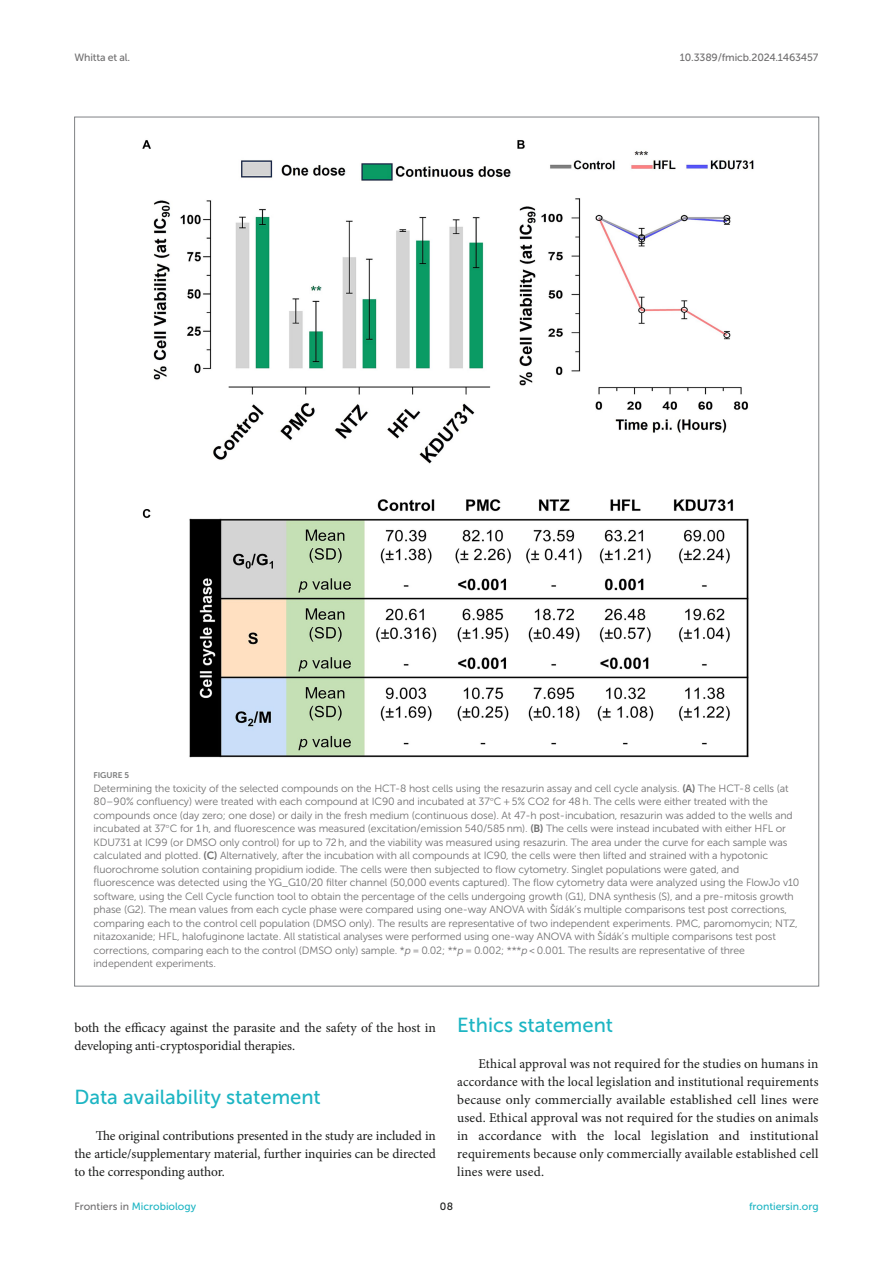
<style>
.page{position:relative;width:893px;height:1263px;background:#fff}
.page>*{position:absolute;margin:0;border:0;box-sizing:border-box;transform-origin:0 0}
.HEAD_1{font:20.25px "Museo Sans 500";color:#1db5c3}
.TEXT_FLUSH{font:13.5px/18px "Minion Pro";color:#1b1c1b;text-align:justify}
.TEXT{font:13.5px/18px "Minion Pro";letter-spacing:-.005em;color:#1b1c1b}
.FIG_LEG{font:10.5px/13.5px "Museo Sans 300";letter-spacing:-.01em;color:#706f70}
.t1{font:10.5px "Museo Sans 500";color:#1db5c3}
.t2{font:10.5px "Museo Sans 500";letter-spacing:-.015em;color:#706f70}
.t3{font:10.5px "Museo Sans 500";color:#1b1c1b}
.FIG_HD{font:8.25px "Museo Sans 700";letter-spacing:-.01em;color:#7e7f7f}
.s1{font-family:"Museo Sans 700"}
.s2{font-family:"STIX"}
.s3{font-style:italic}
.s4{color:#706f70}
</style>
<div class="page">
<img style="left:142px;top:140px;width:612px;height:618px">
<p class="t2" style="left:74px;top:51px;width:57px">Whitta et al.</p>
<p class="t2" style="left:680px;top:51px;width:140px">10.3389/fmicb.2024.1463457</p>
<p class="FIG_HD" style="left:94px;top:771px;width:37px">FIGURE 5</p>
<p class="FIG_LEG" style="left:94px;top:781px;width:707px">Determining the toxicity of the selected compounds on the HCT-8 host cells using the resazurin assay and cell cycle analysis. <span class="s1">(A)</span> The HCT-8 cells (at 80–90% confluency) were treated with each compound at IC90 and incubated at 37<span class="s2">°</span>C + 5% CO2 for 48 h. The cells were either treated with the compounds once (day zero; one dose) or daily in the fresh medium (continuous dose). At 47-h post-incubation, resazurin was added to the wells and incubated at 37<span class="s2">°</span>C for 1 h, and fluorescence was measured (excitation/emission 540/585 nm). <span class="s1">(B)</span> The cells were instead incubated with either HFL or KDU731 at IC99 (or DMSO only control) for up to 72 h, and the viability was measured using resazurin. The area under the curve for each sample was calculated and plotted. <span class="s1">(C)</span> Alternatively, after the incubation with all compounds at IC90, the cells were then lifted and strained with a hypotonic fluorochrome solution containing propidium iodide. The cells were then subjected to flow cytometry. Singlet populations were gated, and fluorescence was detected using the YG_G10/20 filter channel (50,000 events captured). The flow cytometry data were analyzed using the FlowJo v10 software, using the Cell Cycle function tool to obtain the percentage of the cells undergoing growth (G1), DNA synthesis (S), and a pre-mitosis growth phase (G2). The mean values from each cycle phase were compared using one-way ANOVA with Šídák’s multiple comparisons test post corrections, comparing each to the control cell population (DMSO only). The results are representative of two independent experiments. PMC, paromomycin; NTZ, nitazoxanide; HFL, halofuginone lactate. All statistical analyses were performed using one-way ANOVA with Šídák’s multiple comparisons test post corrections, comparing each to the control (DMSO only) sample. *<span class="s3">p</span> = 0.02; **<span class="s3">p</span> = 0.002; ***<span class="s3">p</span> &lt; 0.001. The results are representative of three independent experiments.</p>
<p class="TEXT" style="left:74px;top:1019px;width:363px">both the efficacy against the parasite and the safety of the host in developing anti-cryptosporidial therapies.</p>
<p class="HEAD_1" style="left:74px;top:1086px;width:248px">Data availability statement</p>
<p class="TEXT_FLUSH" style="left:74px;top:1127px;width:363px;text-indent:21px">The original contributions presented in the study are included in the article/supplementary material, further inquiries can be directed to the corresponding author.</p>
<p class="HEAD_1" style="left:457px;top:1014px;width:158px">Ethics statement</p>
<p class="TEXT_FLUSH" style="left:457px;top:1055px;width:363px;text-indent:21px">Ethical approval was not required for the studies on humans in accordance with the local legislation and institutional requirements because only commercially available established cell lines were used. Ethical approval was not required for the studies on animals in accordance with the local legislation and institutional requirements because only commercially available established cell lines were used.</p>
<p class="t1" style="left:74px;top:1200px;width:123px"><span class="s4">Frontiers in</span> Microbiology</p>
<p class="t3" style="left:440px;top:1200px;width:15px">08</p>
<p class="t1" style="left:749px;top:1200px;width:71px">frontiersin.org</p>
</div>
